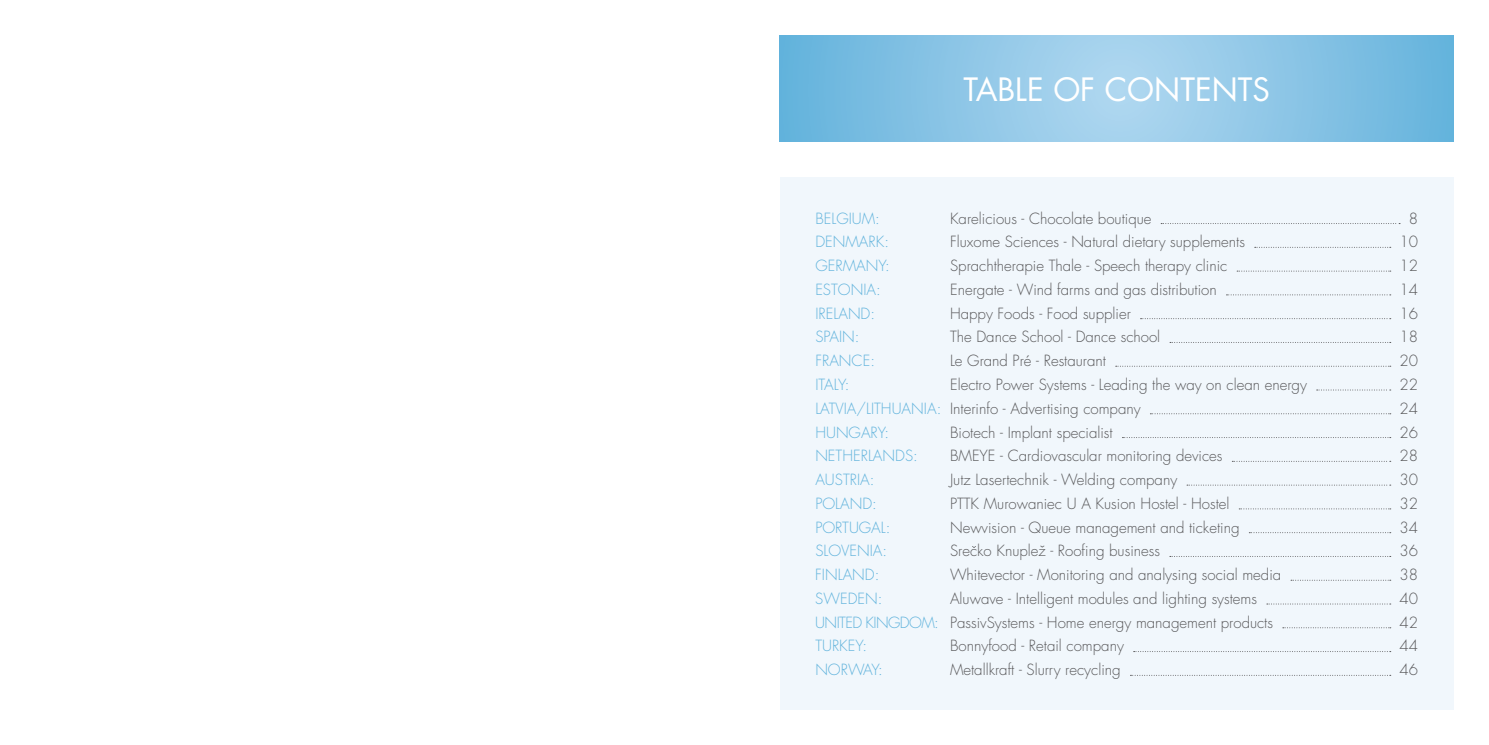
<style>
.page{position:relative;width:1489px;height:745px;background:#fff}
.page>*{position:absolute;margin:0;border:0;box-sizing:border-box;transform-origin:0 0}
.t1{font:31.25px "Futura LT";color:#fff}
.t2{font:300 15px "Futura LT";color:#58585a}
.t3{font:300 15px "Futura LT";color:#61b3dc}
.t4{font:300 15px "Futura Std";color:#58585a}
.s1{color:#61b3dc}
.s2{font-family:"Futura LT"}
</style>
<div class="page">
<div style="left:780px;top:177px;width:673px;height:532px;background:#f1f7fc"></div>
<svg style="left:1161px;top:223px;width:238px;height:1px"></svg>
<svg style="left:1254px;top:247px;width:136px;height:1px"></svg>
<svg style="left:1237px;top:270px;width:153px;height:1px"></svg>
<svg style="left:1226px;top:294px;width:164px;height:1px"></svg>
<svg style="left:1140px;top:318px;width:250px;height:1px"></svg>
<svg style="left:1169px;top:342px;width:221px;height:1px"></svg>
<svg style="left:1115px;top:365px;width:275px;height:1px"></svg>
<svg style="left:1316px;top:389px;width:74px;height:1px"></svg>
<svg style="left:1150px;top:413px;width:240px;height:1px"></svg>
<svg style="left:1122px;top:437px;width:268px;height:1px"></svg>
<svg style="left:1232px;top:460px;width:155px;height:1px"></svg>
<svg style="left:1186px;top:484px;width:204px;height:1px"></svg>
<svg style="left:1239px;top:508px;width:151px;height:1px"></svg>
<svg style="left:1249px;top:532px;width:141px;height:1px"></svg>
<svg style="left:1291px;top:579px;width:99px;height:1px"></svg>
<svg style="left:1266px;top:603px;width:124px;height:1px"></svg>
<svg style="left:1282px;top:627px;width:108px;height:1px"></svg>
<svg style="left:780px;top:35px;width:673px;height:107px;background:#8ac4e5"></svg>
<h1 class="t1" style="left:963px;top:70px;width:308px">TABLE OF CONTENTS</h1>
<p class="t3" style="left:815px;top:209px;width:66px">Belgi um:</p>
<p class="t2" style="left:950px;top:209px;width:203px">Karelicious - Chocolate boutique</p>
<p class="t2" style="left:1408px;top:209px;width:11px">8</p>
<p class="t3" style="left:815px;top:232px;width:41px">Denmark</p>
<p class="t3" style="left:884px;top:232px;width:6px">:</p>
<p class="t2" style="left:950px;top:232px;width:296px">Fluxome Sciences - Natural dietary supplements</p>
<p class="t2" style="left:1399px;top:232px;width:20px">10</p>
<p class="t3" style="left:815px;top:256px;width:76px">Germany:</p>
<p class="t2" style="left:950px;top:256px;width:279px">Sprachtherapie Thale - Speech therapy clinic</p>
<p class="t2" style="left:1399px;top:256px;width:20px">12</p>
<p class="t3" style="left:815px;top:280px;width:18px">Esto</p>
<p class="t3" style="left:850px;top:280px;width:32px">nia:</p>
<p class="t2" style="left:950px;top:280px;width:268px">Energate - Wind farms and gas distribution</p>
<p class="t2" style="left:1399px;top:280px;width:20px">14</p>
<p class="t3" style="left:815px;top:304px;width:61px">Ireland:</p>
<p class="t2" style="left:950px;top:304px;width:182px">Happy Foods - Food supplier</p>
<p class="t2" style="left:1399px;top:304px;width:20px">16</p>
<p class="t3" style="left:815px;top:327px;width:46px">Spain:</p>
<p class="t2" style="left:950px;top:327px;width:212px">The Dance School - Dance school</p>
<p class="t2" style="left:1399px;top:327px;width:20px">18</p>
<p class="t3" style="left:815px;top:351px;width:61px">France :</p>
<p class="t2" style="left:950px;top:351px;width:157px">Le Grand Pré - Restaurant</p>
<p class="t2" style="left:1399px;top:351px;width:20px">20</p>
<p class="t3" style="left:815px;top:375px;width:36px">Ita ly:</p>
<p class="t2" style="left:950px;top:375px;width:358px">Electro Power Systems - Leading the way on clean energy</p>
<p class="t2" style="left:1399px;top:375px;width:20px">22</p>
<p class="t3" style="left:815px;top:399px;width:8px">Latvia</p>
<p class="t3" style="left:856px;top:399px;width:18px">/Lithua</p>
<p class="t2" style="left:911px;top:399px;width:231px"><span class="s1">nia:</span> Interinfo - Advertising company</p>
<p class="t2" style="left:1399px;top:399px;width:20px">24</p>
<p class="t3" style="left:815px;top:422px;width:75px">Hungary:</p>
<p class="t2" style="left:950px;top:422px;width:164px">Biotech - Implant specialist</p>
<p class="t2" style="left:1399px;top:422px;width:20px">26</p>
<p class="t3" style="left:815px;top:446px;width:10px">Nether</p>
<p class="t3" style="left:868px;top:446px;width:51px">lands :</p>
<p class="t2" style="left:950px;top:446px;width:274px">BMEYE - Cardiovascular monitoring devices</p>
<p class="t2" style="left:1399px;top:446px;width:20px">28</p>
<p class="t3" style="left:815px;top:470px;width:18px">Austria</p>
<p class="t3" style="left:869px;top:470px;width:6px">:</p>
<p class="t2" style="left:950px;top:470px;width:229px">Jutz Lasertechnik - Welding company</p>
<p class="t2" style="left:1399px;top:470px;width:20px">30</p>
<p class="t3" style="left:815px;top:494px;width:63px">Poland:</p>
<p class="t2" style="left:950px;top:494px;width:281px">PTTK Murowaniec U A Kusion Hostel - Hostel</p>
<p class="t2" style="left:1399px;top:494px;width:20px">32</p>
<p class="t3" style="left:815px;top:517px;width:77px">Portugal:</p>
<p class="t2" style="left:950px;top:517px;width:291px">Newvision - Queue management and ticketing</p>
<p class="t2" style="left:1399px;top:517px;width:20px">34</p>
<p class="t3" style="left:815px;top:541px;width:24px">Slove</p>
<p class="t3" style="left:857px;top:541px;width:32px">nia:</p>
<p class="t4" style="left:950px;top:541px;width:211px"><span class="s2">Sre</span>cko Knuplež - Roofing business</p>
<p class="t2" style="left:1399px;top:541px;width:20px">36</p>
<p class="t3" style="left:815px;top:565px;width:66px">Finland:</p>
<p class="t2" style="left:950px;top:565px;width:333px">Whitevector - Monitoring and analysing social media</p>
<p class="t2" style="left:1399px;top:565px;width:20px">38</p>
<p class="t3" style="left:815px;top:589px;width:20px">Swede</p>
<p class="t3" style="left:865px;top:589px;width:19px">n:</p>
<p class="t2" style="left:950px;top:589px;width:308px">Aluwave - Intelligent modules and lighting systems</p>
<p class="t2" style="left:1399px;top:589px;width:20px">40</p>
<p class="t2" style="left:815px;top:612px;width:459px"><span class="s1">United Kingdom:</span> PassivSystems - Home energy management products</p>
<p class="t2" style="left:1399px;top:612px;width:20px">42</p>
<p class="t3" style="left:815px;top:636px;width:53px">Turkey:</p>
<p class="t2" style="left:950px;top:636px;width:175px">Bonnyfood - Retail company</p>
<p class="t2" style="left:1399px;top:636px;width:20px">44</p>
<p class="t3" style="left:815px;top:660px;width:69px">N orway:</p>
<p class="t2" style="left:950px;top:660px;width:172px">Metallkraft - Slurry recycling</p>
<p class="t2" style="left:1399px;top:660px;width:20px">46</p>
</div>
